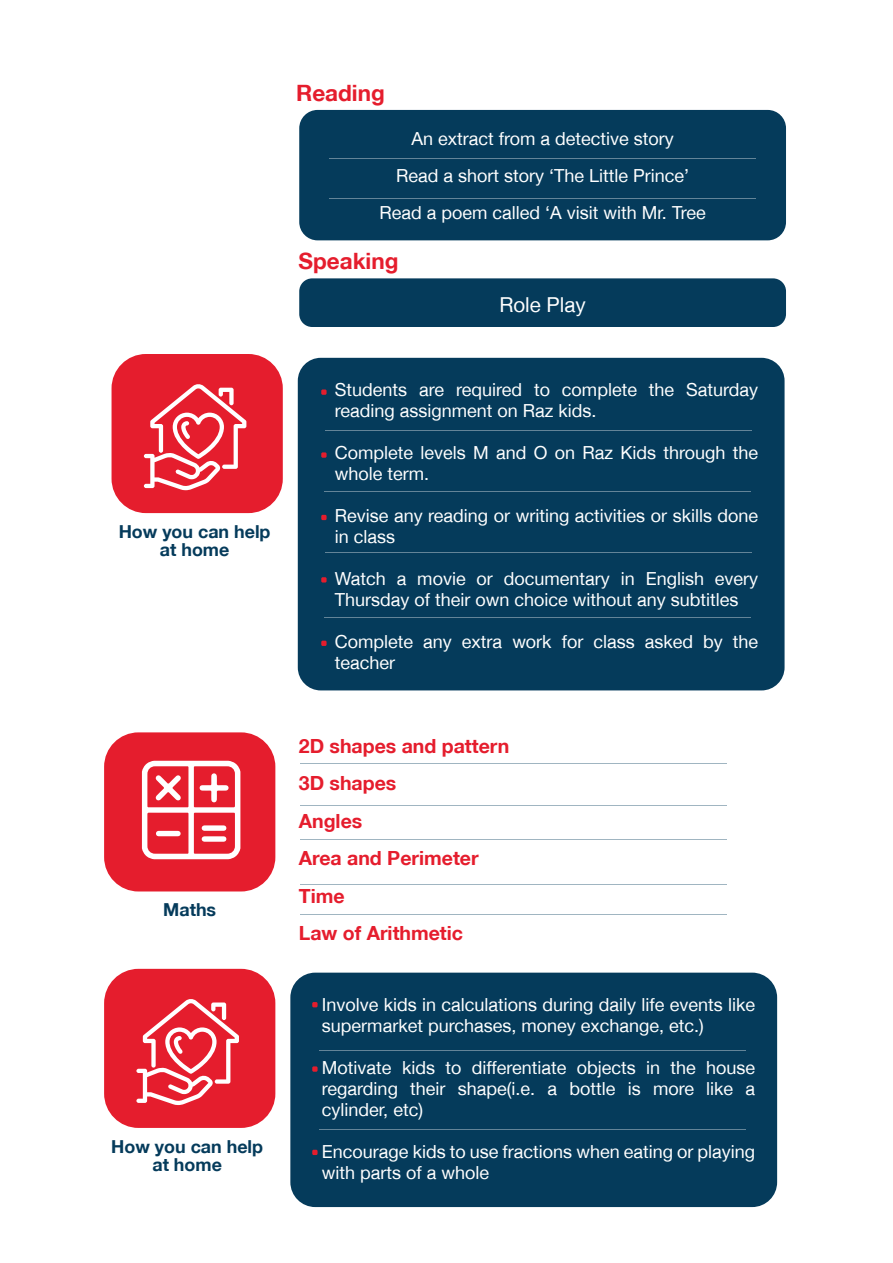
<style>
.page{position:relative;width:893px;height:1263px;background:#fff}
.page>*{position:absolute;margin:0;border:0;box-sizing:border-box;transform-origin:0 0}
.t1{font:700 22.5px "Helvetica Neue LT Arabic";color:#e51d2d}
.t2{font:20.55px "Helvetica Neue LT Arabic";color:#fff}
.t3{font:700 19.5px/37.5px "Helvetica Neue LT Arabic";color:#e51d2d}
.t4{font:18px/21px "Helvetica Neue LT Arabic";color:#fff}
.t5{font:700 17.85px/17.9px "Helvetica Neue LT Arabic";color:#053b5b;text-align:center}
</style>
<div class="page">
<div style="left:299px;top:278px;width:487px;height:49px;background:#053b5b;border-radius:13px"></div>
<div style="left:299px;top:110px;width:487px;height:130px;background:#053b5b;border-radius:18px"></div>
<hr style="left:329px;top:158px;width:427px;height:1px;background:#fff">
<hr style="left:329px;top:198px;width:427px;height:1px;background:#fff">
<div style="left:298px;top:358px;width:486px;height:332px;background:#053b5b;border-radius:23px"></div>
<div style="left:112px;top:354px;width:171px;height:159px;background:#e51d2d;border-radius:34px"></div>
<svg style="left:144px;top:384px;width:102px;height:106px"></svg>
<svg style="left:321px;top:389px;width:6px;height:6px"></svg>
<svg style="left:321px;top:515px;width:6px;height:5px"></svg>
<svg style="left:321px;top:641px;width:6px;height:5px"></svg>
<svg style="left:321px;top:577px;width:6px;height:5px"></svg>
<svg style="left:321px;top:452px;width:6px;height:6px"></svg>
<hr style="left:325px;top:553px;width:427px;height:1px;background:#fff">
<hr style="left:324px;top:491px;width:427px;height:1px;background:#fff">
<hr style="left:324px;top:617px;width:427px;height:1px;background:#fff">
<hr style="left:325px;top:430px;width:427px;height:1px;background:#fff">
<div style="left:104px;top:732px;width:171px;height:159px;background:#e51d2d;border-radius:34px"></div>
<svg style="left:142px;top:761px;width:98px;height:98px"></svg>
<hr style="left:300px;top:763px;width:427px;height:1px;background:#053b5b">
<hr style="left:300px;top:884px;width:427px;height:1px;background:#053b5b">
<hr style="left:300px;top:915px;width:427px;height:1px;background:#053b5b">
<hr style="left:300px;top:805px;width:427px;height:1px;background:#053b5b">
<hr style="left:300px;top:839px;width:427px;height:1px;background:#053b5b">
<div style="left:290px;top:973px;width:487px;height:234px;background:#053b5b;border-radius:25px"></div>
<div style="left:104px;top:969px;width:171px;height:159px;background:#e51d2d;border-radius:34px"></div>
<svg style="left:136px;top:999px;width:103px;height:106px"></svg>
<svg style="left:312px;top:1002px;width:6px;height:5px"></svg>
<svg style="left:312px;top:1150px;width:6px;height:5px"></svg>
<svg style="left:312px;top:1066px;width:6px;height:6px"></svg>
<hr style="left:319px;top:1050px;width:426px;height:1px;background:#fff">
<hr style="left:319px;top:1129px;width:426px;height:1px;background:#fff">
<p class="t5" style="left:119px;top:523px;width:153px">How you can help at home</p>
<p class="t1" style="left:296px;top:80px;width:90px">Reading</p>
<p class="t4" style="left:380px;top:120px;width:328px;line-height:36.8px;text-align:center">An extract from a detective story<br>Read a short story ‘The Little Prince’<br>Read a poem called ‘A visit with Mr. Tree</p>
<p class="t1" style="left:298px;top:248px;width:101px">Speaking</p>
<p class="t2" style="left:499px;top:292px;width:88px">Role Play</p>
<p class="t4" style="left:335px;top:380px;width:425px">Students are required to complete the Saturday reading assignment on Raz kids.</p>
<p class="t4" style="left:335px;top:443px;width:425px">Complete levels M and O on Raz Kids through the whole term.</p>
<p class="t4" style="left:335px;top:506px;width:425px">Revise any reading or writing activities or skills done in class</p>
<p class="t4" style="left:335px;top:569px;width:425px">Watch a movie or documentary in English every<br>Thursday of their own choice without any subtitles</p>
<p class="t4" style="left:335px;top:632px;width:425px">Complete any extra work for class asked by the teacher</p>
<p class="t5" style="left:163px;top:901px;width:54px">Maths</p>
<p class="t5" style="left:111px;top:1138px;width:153px">How you can help at home</p>
<p class="t3" style="left:299px;top:727px;width:212px">2D shapes and pattern<br>3D shapes<br>Angles<br>Area and Perimeter<br>Time<br>Law of Arithmetic</p>
<p class="t4" style="left:322px;top:995px;width:435px">Involve kids in calculations during daily life events like supermarket purchases, money exchange, etc.)</p>
<p class="t4" style="left:322px;top:1058px;width:435px;text-align:justify">Motivate kids to differentiate objects in the house regarding their shape(i.e. a bottle is more like a cylinder, etc)</p>
<p class="t4" style="left:322px;top:1142px;width:435px">Encourage kids to use fractions when eating or playing with parts of a whole</p>
</div>
